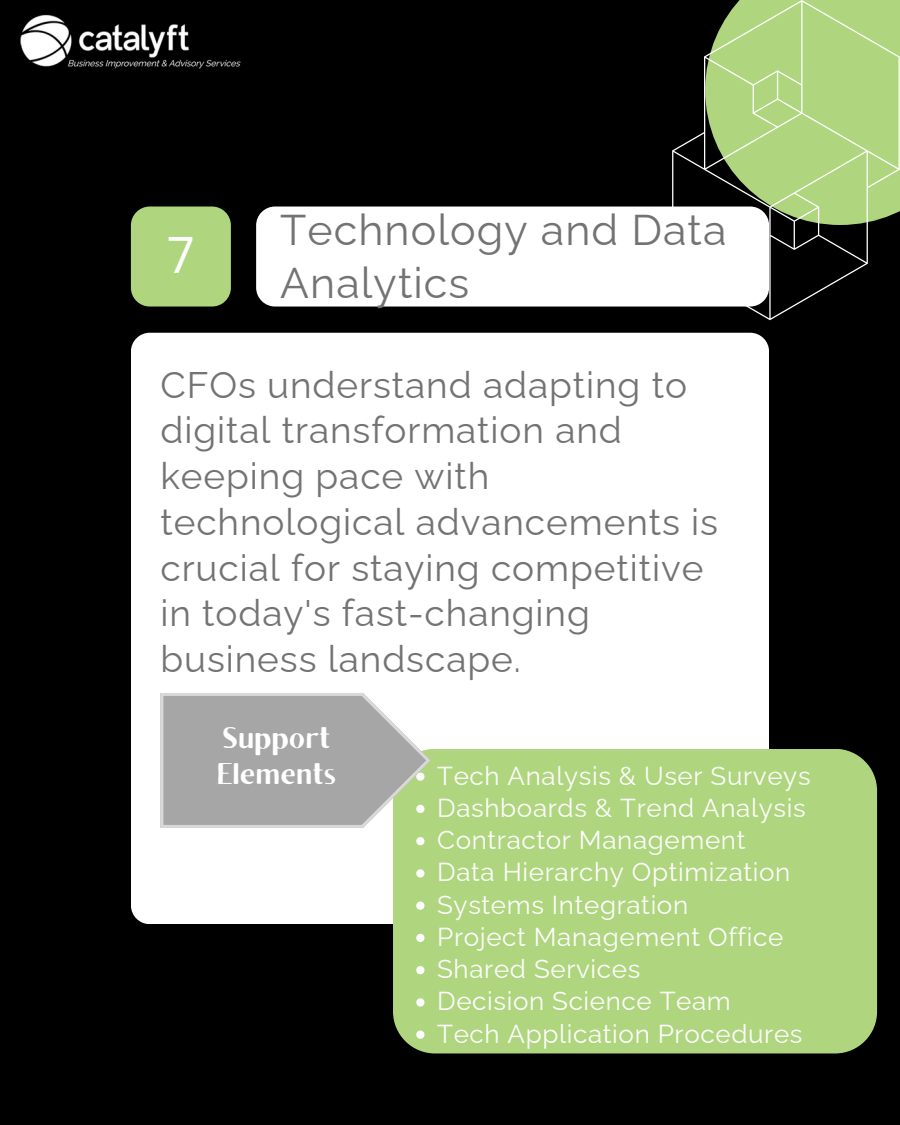
<style>
.page{position:relative;width:900px;height:1125px;background:#000}
.page>*{position:absolute;margin:0;border:0;box-sizing:border-box;transform-origin:0 0}
.t1{font:50px "Poppins";color:#fdfdfd}
.t2{font:43px/53.2px "Raleway";letter-spacing:.025em;color:#737373}
.t3{font:37px/45.8px "Raleway";letter-spacing:.025em;color:#737373}
.t4{font:30px/36.8px "Brixton Sans TC";letter-spacing:.025em;color:#fff}
.t5{font:26px "Raleway";letter-spacing:.025em;color:#fdfdfd}
</style>
<div class="page">
<div style="left:131px;top:333px;width:637px;height:591px;background:#fff;border-radius:19px"></div>
<div style="left:256px;top:207px;width:513px;height:100px;background:#fff;border-radius:19px"></div>
<div style="left:131px;top:207px;width:100px;height:100px;background:#afd67e;border-radius:19px"></div>
<div style="left:393px;top:749px;width:484px;height:304px;background:#afd67e;border-radius:42px"></div>
<svg style="left:416px;top:837px;width:8px;height:8px"></svg>
<svg style="left:416px;top:869px;width:8px;height:9px"></svg>
<svg style="left:416px;top:902px;width:8px;height:8px"></svg>
<svg style="left:416px;top:934px;width:8px;height:8px"></svg>
<svg style="left:416px;top:966px;width:8px;height:8px"></svg>
<svg style="left:416px;top:998px;width:8px;height:9px"></svg>
<svg style="left:416px;top:1031px;width:8px;height:8px"></svg>
<img style="left:20px;top:14px;width:221px;height:55px">
<svg style="left:160px;top:693px;width:270px;height:135px;background:#b0b1ae"></svg>
<svg style="left:672px;top:0;width:228px;height:320px;fill:#afd67e"></svg>
<p class="t1" style="left:167px;top:221px;width:29px">7</p>
<p class="t2" style="left:280px;top:203px;width:448px">Technology and Data<br>Analytics</p>
<p class="t3" style="left:160px;top:362px;width:559px">CFOs understand adapting to digital transformation and keeping pace with technological advancements is crucial for staying competitive in today's fast-changing business landscape.</p>
<p class="t4" style="left:217px;top:722px;width:120px">Support<br>Elements</p>
<p class="t5" style="left:437px;top:760px;width:375px">Tech Analysis &amp; User Surveys</p>
<h1 class="t5" style="left:437px;top:792px;width:370px">Dashboards &amp; Trend Analysis</h1>
<h2 class="t5" style="left:437px;top:825px;width:310px">Contractor Management</h2>
<h3 class="t5" style="left:437px;top:857px;width:355px">Data Hierarchy Optimization</h3>
<p class="t5" style="left:437px;top:889px;width:253px">Systems Integration</p>
<p class="t5" style="left:437px;top:921px;width:348px">Project Management Office</p>
<p class="t5" style="left:437px;top:954px;width:205px">Shared Services</p>
<p class="t5" style="left:437px;top:986px;width:295px">Decision Science Team</p>
<p class="t5" style="left:437px;top:1018px;width:367px">Tech Application Procedures</p>
</div>
